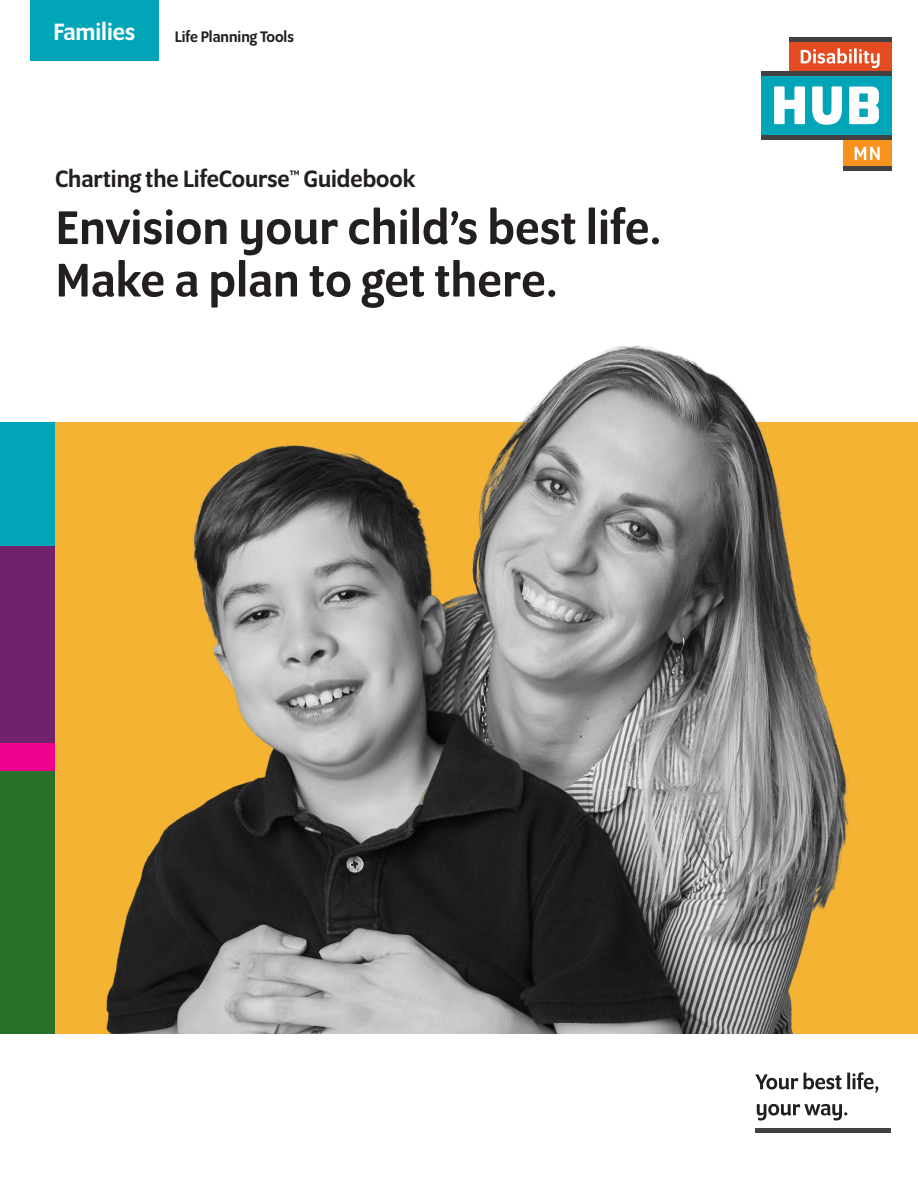
<style>
.page{position:relative;width:918px;height:1188px;background:#fff}
.page>*{position:absolute;margin:0;border:0;box-sizing:border-box;transform-origin:0 0}
._1_DHUBMN_--_Headlin{font:500 51px "Program OT";letter-spacing:.01em;color:#231f20}
._3_DHUBMN--Medium_he{font:500 25.5px "Program OT";color:#231f20}
._3_DHUBMN--Medium_he-2{font:500 25.5px "Program OT";color:#fff}
._4_DHUBMN--Medium_bo{font:500 16.5px "Program OT";color:#231f20}
</style>
<div class="page">
<div style="left:3px;top:422px;width:915px;height:612px;background:#f4b333"></div>
<div style="left:843px;top:139px;width:48px;height:28px;background:#f7921e"></div>
<hr style="left:843px;top:166px;width:49px;height:4px;background:#414042">
<div style="left:761px;top:76px;width:131px;height:59px;background:#00a5b8"></div>
<div style="left:789px;top:42px;width:103px;height:29px;background:#e54b21"></div>
<div style="left:761px;top:71px;width:131px;height:5px;background:#414042"></div>
<hr style="left:761px;top:135px;width:131px;height:4px;background:#414042">
<div style="left:789px;top:37px;width:103px;height:5px;background:#414042"></div>
<svg style="left:801px;top:48px;width:51px;height:16px"></svg>
<hr style="left:854px;top:48px;width:3px;height:15px;background:#fff">
<svg style="left:859px;top:49px;width:21px;height:19px"></svg>
<svg style="left:774px;top:86px;width:31px;height:38px"></svg>
<svg style="left:812px;top:86px;width:30px;height:39px"></svg>
<svg style="left:849px;top:87px;width:30px;height:37px"></svg>
<svg style="left:855px;top:147px;width:25px;height:13px"></svg>
<svg style="left:756px;top:1074px;width:42px;height:15px"></svg>
<svg style="left:804px;top:1073px;width:38px;height:16px"></svg>
<hr style="left:847px;top:1073px;width:3px;height:16px;background:#231f20">
<svg style="left:853px;top:1072px;width:25px;height:21px"></svg>
<svg style="left:757px;top:1104px;width:90px;height:17px"></svg>
<hr style="left:756px;top:1129px;width:135px;height:4px;background:#414042">
<div style="left:0;top:422px;width:55px;height:128px;background:#00a5b8"></div>
<div style="left:0;top:547px;width:55px;height:226px;background:#72226d"></div>
<div style="left:0;top:743px;width:55px;height:30px;background:#ec008c"></div>
<div style="left:0;top:771px;width:55px;height:263px;background:#29712a"></div>
<img style="left:106px;top:345px;width:743px;height:689px">
<div style="left:30px;top:0;width:128px;height:60px;background:#00a5b8"></div>
<p class="_3_DHUBMN--Medium_he-2" style="left:54px;top:18px;width:83px">Families</p>
<p class="_4_DHUBMN--Medium_bo" style="left:175px;top:28px;width:121px">Life Planning Tools</p>
<p class="_3_DHUBMN--Medium_he" style="left:55px;top:164px;width:362px">Charting the LifeCourse<sup>™</sup> Guidebook</p>
<p class="_1_DHUBMN_--_Headlin" style="left:56px;top:199px;width:607px">Envision your child’s best life.</p>
<p class="_1_DHUBMN_--_Headlin" style="left:56px;top:251px;width:503px">Make a plan to get there.</p>
</div>
